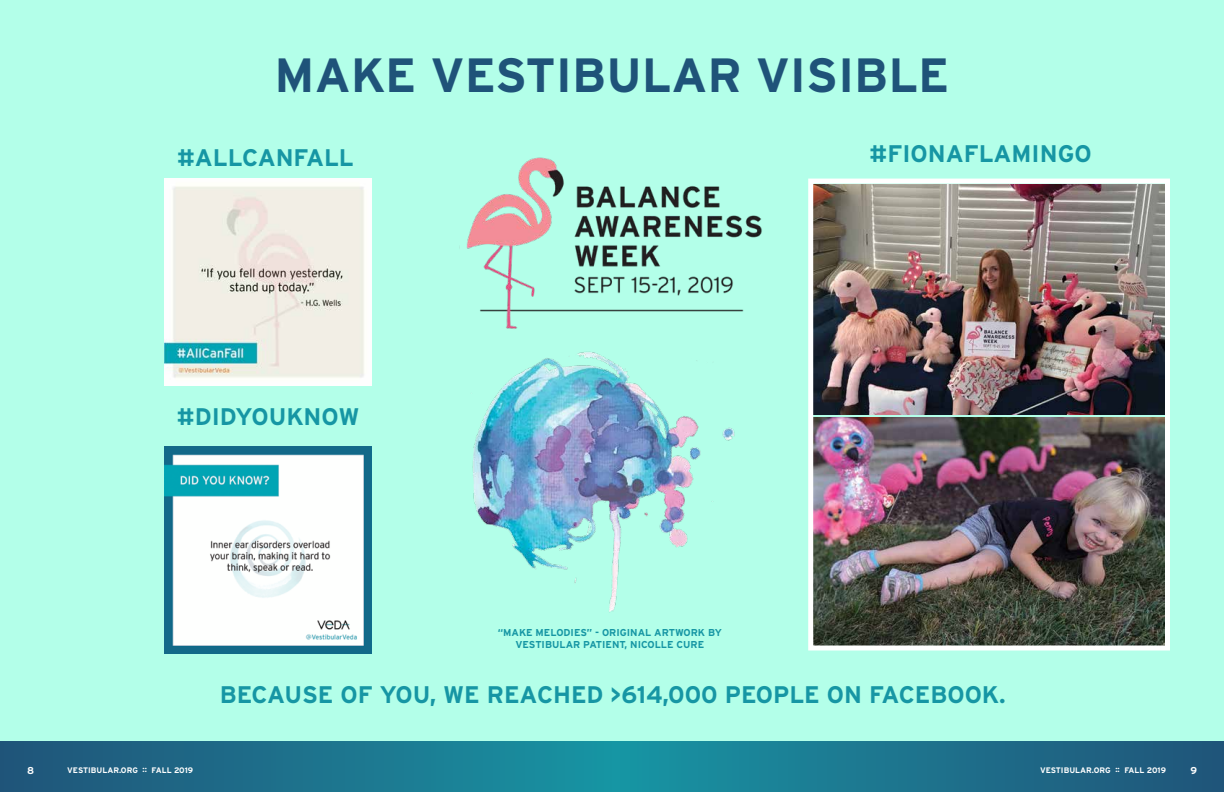
<style>
.page{position:relative;width:1224px;height:792px;background:#fff}
.page>*{position:absolute;margin:0;border:0;box-sizing:border-box;transform-origin:0 0}
.t1{font:700 48px "Interstate";color:#1f5379}
.t2{font:700 24px "Interstate";color:#1696a4}
.t3{font:700 10px/12px "Interstate";color:#1696a4;text-align:center}
.t4{font:700 10px "Interstate";color:#fff}
.t5{font:700 8px "Interstate";color:#fff}
</style>
<div class="page">
<div style="left:0;top:740px;width:612px;height:52px;background:linear-gradient(to right,#215378,#1893a2)"></div>
<div style="left:612px;top:740px;width:612px;height:52px;background:linear-gradient(to right,#1894a3,#215379)"></div>
<div style="left:0;top:0;width:1224px;height:740px;background:#b3ffe9"></div>
<img style="left:459px;top:157px;width:303px;height:119px">
<img style="left:164px;top:179px;width:208px;height:207px">
<img style="left:164px;top:446px;width:208px;height:208px">
<img style="left:814px;top:418px;width:350px;height:226px">
<img style="left:814px;top:185px;width:350px;height:230px">
<img style="left:472px;top:276px;width:272px;height:337px">
<div style="left:808px;top:179px;width:362px;height:471px;border:5px solid #fff"></div>
<h1 class="t1" style="left:275px;top:48px;width:676px">MAKE VESTIBULAR VISIBLE</h1>
<p class="t2" style="left:177px;top:144px;width:178px">#ALLCANFALL</p>
<p class="t2" style="left:177px;top:403px;width:184px">#DIDYOUKNOW</p>
<p class="t3" style="left:498px;top:626px;width:226px">“MAKE MELODIES” - ORIGINAL ARTWORK BY<br>VESTIBULAR PATIENT, NICOLLE CURE</p>
<p class="t2" style="left:870px;top:140px;width:224px">#FIONAFLAMINGO</p>
<p class="t2" style="left:220px;top:681px;width:788px">BECAUSE OF YOU, WE REACHED &gt;614,000 PEOPLE ON FACEBOOK.</p>
<p class="t4" style="left:27px;top:765px;width:9px">8</p>
<p class="t5" style="left:67px;top:766px;width:127px">VESTIBULAR.ORG :: FALL 2019</p>
<p class="t5" style="left:1040px;top:766px;width:127px">VESTIBULAR.ORG :: FALL 2019</p>
<p class="t4" style="left:1190px;top:765px;width:8px">9</p>
</div>
